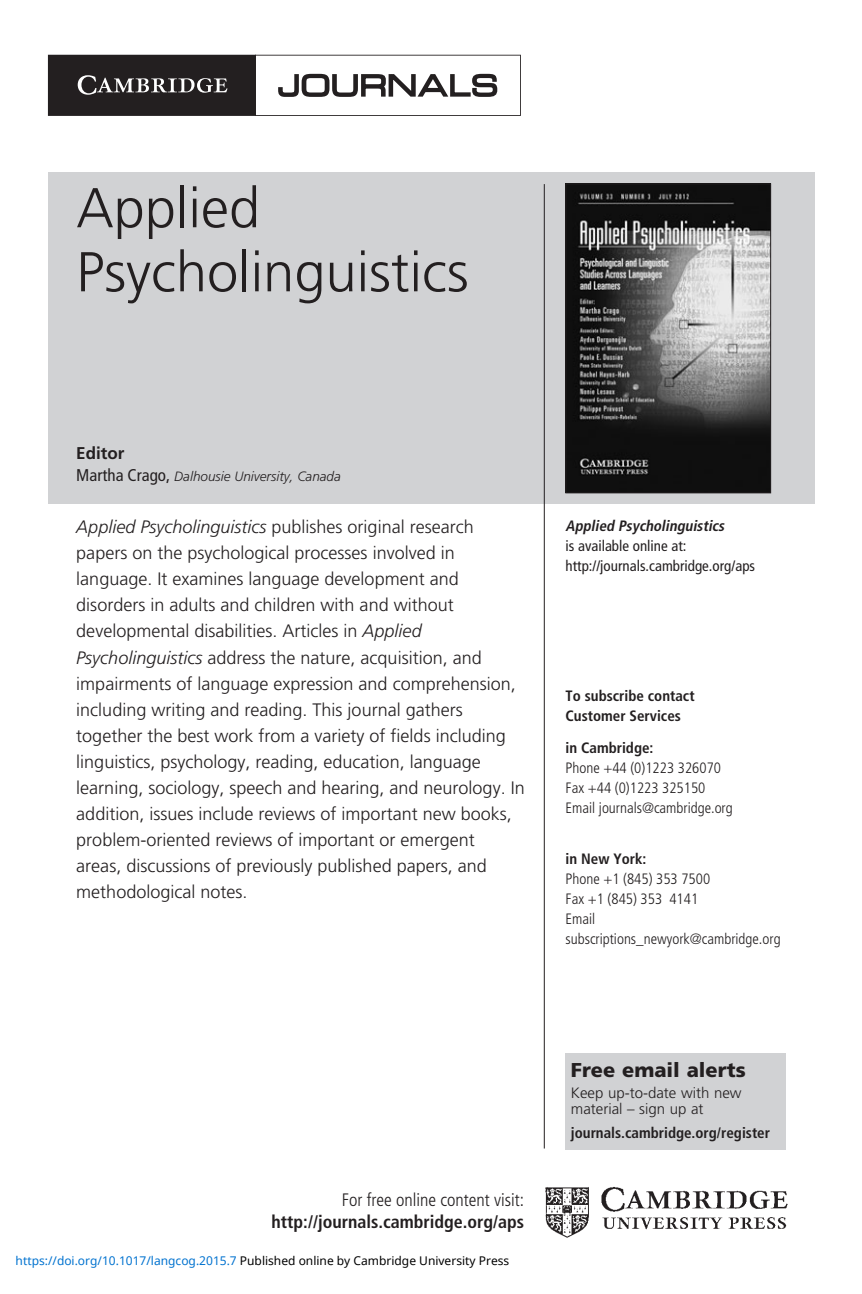
<style>
.page{position:relative;width:862px;height:1294px;background:#fff}
.page>*{position:absolute;margin:0;border:0;box-sizing:border-box;transform-origin:0 0}
.t1{font:300 56px/64px "Frutiger LT Std";color:#231f20}
.t2{font:900 20px "Frutiger LT Std";color:#231f20}
.t3{font:300 18px/26px "Frutiger LT Std";color:#231f20}
.t4{font:700 condensed 18px/22px "Frutiger LT Std";color:#231f20;text-align:right}
.t5{font:700 17px "Frutiger LT Std";color:#231f20}
.t6{font:300 condensed 15px/20px "Frutiger LT Std";color:#231f20}
.t7{font:condensed 15px/20px "Frutiger LT Std";color:#231f20}
.t8{font:700 condensed 15px/20px "Frutiger LT Std";color:#231f20}
.t9{font:300 15px/16px "Frutiger LT Std";color:#231f20}
.t10{font:italic 300 13.6px "Frutiger LT Std";color:#231f20}
.t11{font:12px "Noto Sans";color:#000}
.s1{font-weight:400;font-style:normal;font-stretch:condensed;font-size:17px}
.s2{font-style:italic}
.s3{font-weight:700;font-style:italic}
.s4{font-weight:700}
.s5{font-weight:300}
.s6{color:#0172cf}
</style>
<div class="page">
<div style="left:48px;top:172px;width:765px;height:332px;background:#d1d2d4"></div>
<img style="left:545px;top:1186px;width:243px;height:52px">
<hr style="left:543px;top:184px;width:1px;height:964px;background:#231f20">
<svg style="left:48px;top:55px;width:472px;height:61px"></svg>
<img style="left:567px;top:186px;width:201px;height:305px">
<div style="left:565px;top:184px;width:205px;height:309px;border:1px solid #231f20"></div>
<div style="left:565px;top:1052px;width:220px;height:97px;background:#d1d2d4"></div>
<p class="t1" style="left:76px;top:179px;width:394px">Applied<br>Psycholinguistics</p>
<p class="t5" style="left:76px;top:445px;width:50px">Editor</p>
<p class="t10" style="left:76px;top:469px;width:266px"><span class="s1">Martha Crago,</span> Dalhousie University, Canada</p>
<p class="t3" style="left:76px;top:515px;width:449px"><span class="s2">Applied Psycholinguistics</span> publishes original research papers on the psychological processes involved in language. It examines language development and disorders in adults and children with and without developmental disabilities. Articles in <span class="s2">Applied Psycholinguistics</span> address the nature, acquisition, and impairments of language expression and comprehension, including writing and reading. This journal gathers together the best work from a variety of fields including linguistics, psychology, reading, education, language learning, sociology, speech and hearing, and neurology. In addition, issues include reviews of important new books, problem-oriented reviews of important or emergent<br>areas, discussions of previously published papers, and methodological notes.</p>
<p class="t7" style="left:565px;top:516px;width:191px"><span class="s3">Applied Psycholinguistics<br></span>is available online at: http://journals.cambridge.org/aps</p>
<p class="t8" style="left:565px;top:687px;width:130px">To subscribe contact<br>Customer Services</p>
<p class="t6" style="left:565px;top:738px;width:169px"><span class="s4">in Cambridge:<br></span>Phone +44 (0)1223 326070<br>Fax +44 (0)1223 325150<br>Email journals@cambridge.org</p>
<p class="t6" style="left:565px;top:849px;width:216px"><span class="s4">in New York:<br></span>Phone +1 (845) 353 7500<br>Fax +1 (845) 353 4141<br>Email subscriptions_newyork@cambridge.org</p>
<p class="t4" style="left:271px;top:1189px;width:254px"><span class="s5">For free online content visit: </span>http://journals.cambridge.org/aps</p>
<p class="t11" style="left:16px;top:1252px;width:495px"><span class="s6">https://doi.org/10.1017/langcog.2015.7</span> Published online by Cambridge University Press</p>
<p class="t2" style="left:570px;top:1057px;width:176px">Free email alerts</p>
<p class="t9" style="left:570px;top:1085px;width:172px">Keep up-to-date with new material – sign up at</p>
<p class="t8" style="left:570px;top:1123px;width:200px">journals.cambridge.org/register</p>
</div>
